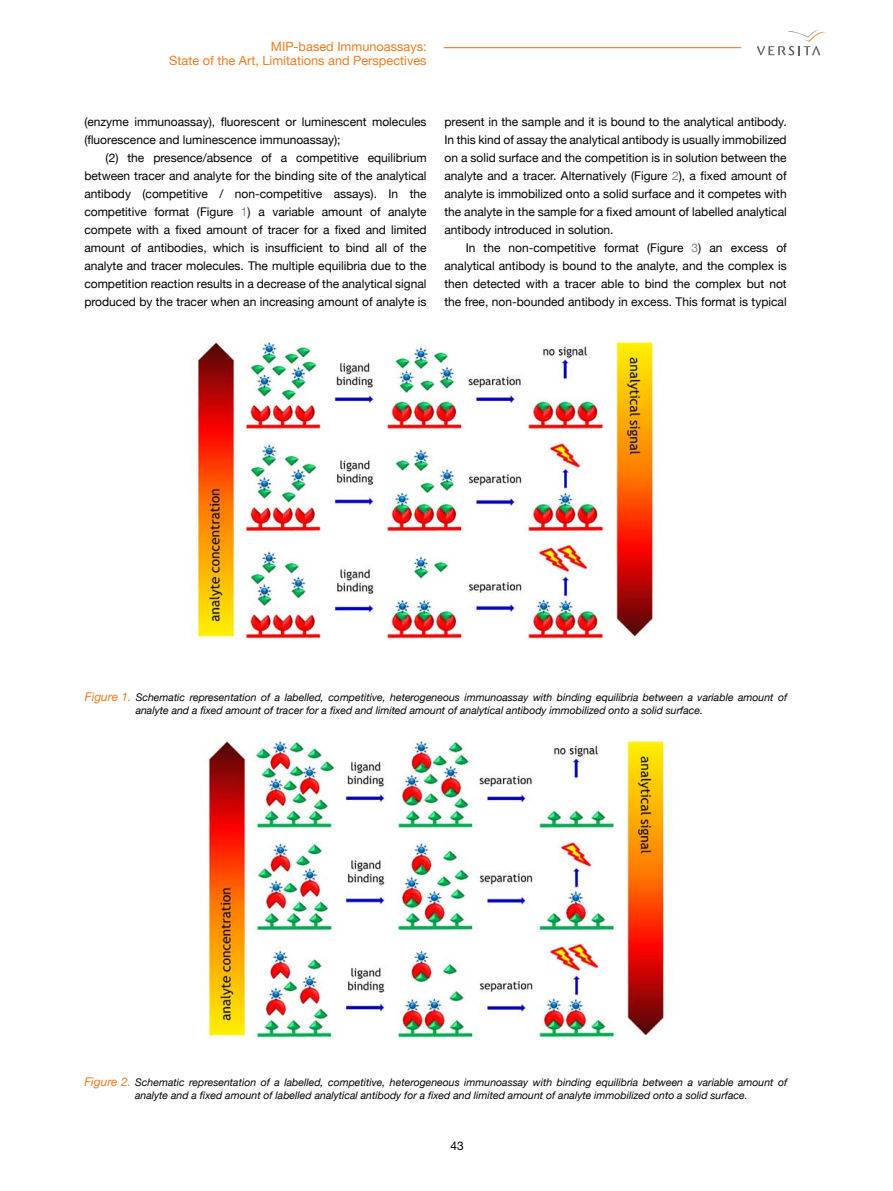
<style>
.page{position:relative;width:893px;height:1191px;background:#fff}
.page>*{position:absolute;margin:0;border:0;box-sizing:border-box;transform-origin:0 0}
.t1{font:12.75px/13.5px "Helvetica Neue";color:#f47b20;text-align:right}
.t2{font:12px/18px "Helvetica Neue";color:#000;text-align:justify}
.t3{font:italic 10.5px/12.6px "Helvetica Neue";color:#000}
.s1{color:#808285}
.s2{font-size:12px;color:#f47b20}
</style>
<div class="page">
<svg style="left:757px;top:30px;width:68px;height:25px"></svg>
<hr style="left:444px;top:47px;width:297px;height:1px;background:#f47b20">
<img style="left:195px;top:340px;width:461px;height:300px">
<img style="left:206px;top:739px;width:461px;height:299px">
<p class="t1" style="left:169px;top:40px;width:259px">MIP-based Immunoassays:<br>State of the Art, Limitations and Perspectives</p>
<p class="t2" style="left:84px;top:113px;width:344px">(enzyme immunoassay), fluorescent or luminescent molecules (fluorescence and luminescence immunoassay);</p>
<p class="t2" style="left:84px;top:149px;width:344px;text-indent:21px">(2) the presence/absence of a competitive equilibrium between tracer and analyte for the binding site of the analytical antibody (competitive / non-competitive assays). In the competitive format (Figure <span class="s1">1</span>) a variable amount of analyte compete with a fixed amount of tracer for a fixed and limited amount of antibodies, which is insufficient to bind all of the analyte and tracer molecules. The multiple equilibria due to the competition reaction results in a decrease of the analytical signal produced by the tracer when an increasing amount of analyte is</p>
<p class="t2" style="left:444px;top:113px;width:344px">present in the sample and it is bound to the analytical antibody.<br>In this kind of assay the analytical antibody is usually immobilized on a solid surface and the competition is in solution between the analyte and a tracer. Alternatively (Figure <span class="s1">2</span>), a fixed amount of analyte is immobilized onto a solid surface and it competes with the analyte in the sample for a fixed amount of labelled analytical antibody introduced in solution.</p>
<p class="t2" style="left:444px;top:239px;width:344px;text-indent:21px">In the non-competitive format (Figure <span class="s1">3</span>) an excess of analytical antibody is bound to the analyte, and the complex is then detected with a tracer able to bind the complex but not the free, non-bounded antibody in excess. This format is typical</p>
<p class="t3" style="left:136px;top:691px;width:653px;text-indent:-51px"><span class="s2">Figure 1.</span> Schematic representation of a labelled, competitive, heterogeneous immunoassay with binding equilibria between a variable amount of analyte and a fixed amount of tracer for a fixed and limited amount of analytical antibody immobilized onto a solid surface.</p>
<p class="t3" style="left:135px;top:1076px;width:654px;text-indent:-51px"><span class="s2">Figure 2.</span> Schematic representation of a labelled, competitive, heterogeneous immunoassay with binding equilibria between a variable amount of analyte and a fixed amount of labelled analytical antibody for a fixed and limited amount of analyte immobilized onto a solid surface.</p>
<p class="t2" style="left:451px;top:1137px;width:15px">43</p>
</div>
